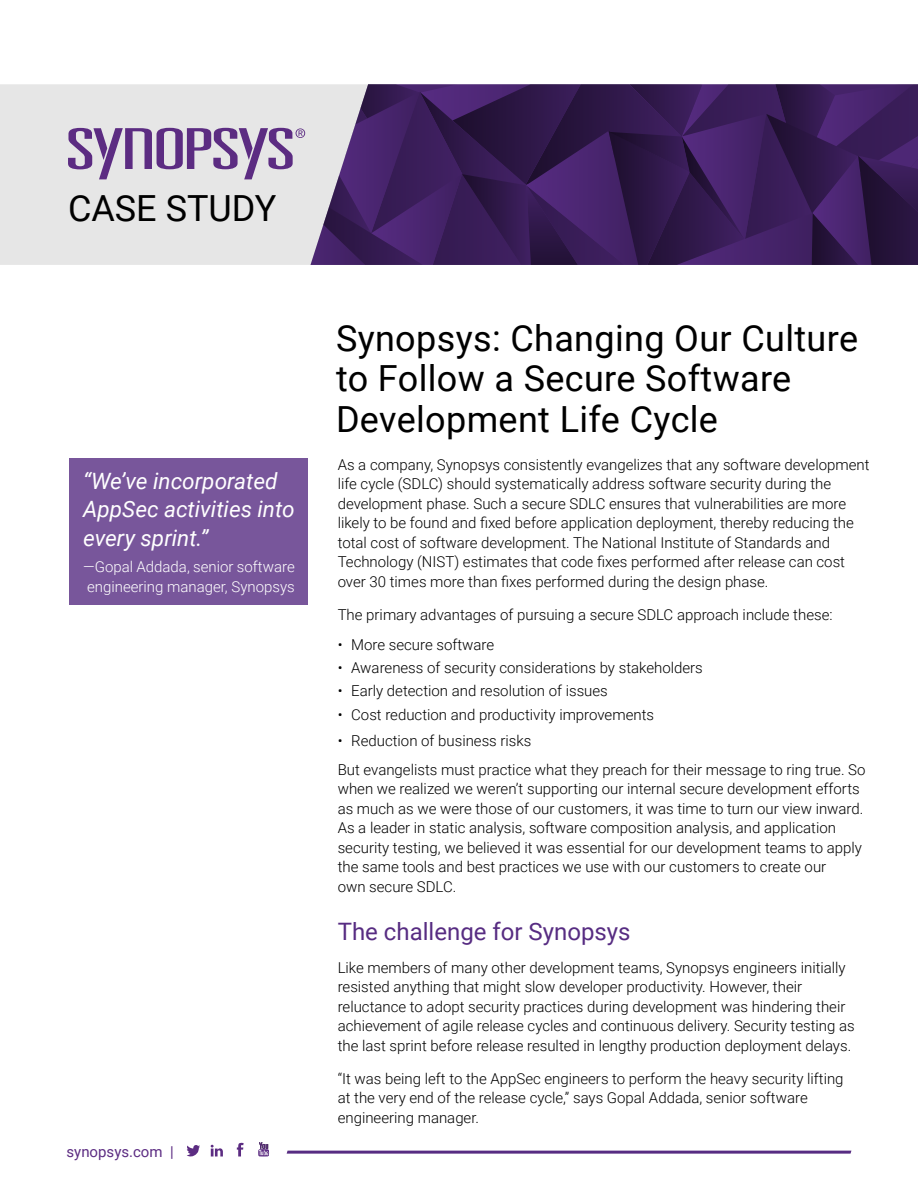
<style>
.page{position:relative;width:918px;height:1188px;background:#fff}
.page>*{position:absolute;margin:0;border:0;box-sizing:border-box;transform-origin:0 0}
.t1{font:36px/40.5px "Roboto";letter-spacing:.01em;color:#000}
.HEADING_1{font:24px "Roboto";color:#572c82}
.Large_quotation{font:italic 22.5px/28.5px "Roboto";color:#fff}
.BODY_COPY{font:300 15px/19.5px "Roboto";color:#000}
.BODY_COPY-2{font:300 15px/19.5px "Roboto";color:#fff}
.t2{font:15px "Roboto";color:#5c2c82}
</style>
<div class="page">
<svg style="left:287px;top:1151px;width:564px;height:3px"></svg>
<svg style="left:187px;top:1145px;width:13px;height:12px"></svg>
<svg style="left:237px;top:1142px;width:7px;height:14px"></svg>
<svg style="left:258px;top:1142px;width:11px;height:14px"></svg>
<svg style="left:211px;top:1145px;width:12px;height:11px"></svg>
<div style="left:0;top:84px;width:68px;height:181px;background:#e6e6e6"></div>
<svg style="left:68px;top:84px;width:850px;height:181px"></svg>
<div style="left:70px;top:459px;width:238px;height:146px;background:#78569b"></div>
<h1 class="t1" style="left:68px;top:187px;width:210px">CASE STUDY</h1>
<p class="Large_quotation" style="left:83px;top:466px;width:213px">“We’ve incorporated<br>AppSec activities into every sprint.”</p>
<p class="BODY_COPY-2" style="left:83px;top:557px;width:213px">—Gopal Addada, senior software engineering manager, Synopsys</p>
<p class="t2" style="left:67px;top:1141px;width:109px">synopsys.com |</p>
<p class="t1" style="left:336px;top:316px;width:524px">Synopsys: Changing Our Culture to Follow a Secure Software<br>Development Life Cycle</p>
<p class="BODY_COPY" style="left:338px;top:454px;width:533px">As a company, Synopsys consistently evangelizes that any software development life cycle (SDLC) should systematically address software security during the development phase. Such a secure SDLC ensures that vulnerabilities are more likely to be found and fixed before application deployment, thereby reducing the total cost of software development. The National Institute of Standards and Technology (NIST) estimates that code fixes performed after release can cost over 30 times more than fixes performed during the design phase.</p>
<p class="BODY_COPY" style="left:338px;top:604px;width:496px">The primary advantages of pursuing a secure SDLC approach include these:</p>
<p class="BODY_COPY" style="left:338px;top:634px;width:158px">• More secure software</p>
<p class="BODY_COPY" style="left:338px;top:657px;width:367px">• Awareness of security considerations by stakeholders</p>
<p class="BODY_COPY" style="left:338px;top:681px;width:272px">• Early detection and resolution of issues</p>
<p class="BODY_COPY" style="left:338px;top:704px;width:318px">• Cost reduction and productivity improvements</p>
<p class="BODY_COPY" style="left:338px;top:730px;width:195px">• Reduction of business risks</p>
<p class="BODY_COPY" style="left:338px;top:759px;width:529px">But evangelists must practice what they preach for their message to ring true. So when we realized we weren’t supporting our internal secure development efforts as much as we were those of our customers, it was time to turn our view inward.<br>As a leader in static analysis, software composition analysis, and application security testing, we believed it was essential for our development teams to apply the same tools and best practices we use with our customers to create our<br>own secure SDLC.</p>
<p class="HEADING_1" style="left:338px;top:915px;width:294px">The challenge for Synopsys</p>
<p class="BODY_COPY" style="left:338px;top:957px;width:519px">Like members of many other development teams, Synopsys engineers initially resisted anything that might slow developer productivity. However, their reluctance to adopt security practices during development was hindering their achievement of agile release cycles and continuous delivery. Security testing as the last sprint before release resulted in lengthy production deployment delays.</p>
<p class="BODY_COPY" style="left:338px;top:1068px;width:507px">“It was being left to the AppSec engineers to perform the heavy security lifting at the very end of the release cycle,” says Gopal Addada, senior software engineering manager.</p>
</div>
